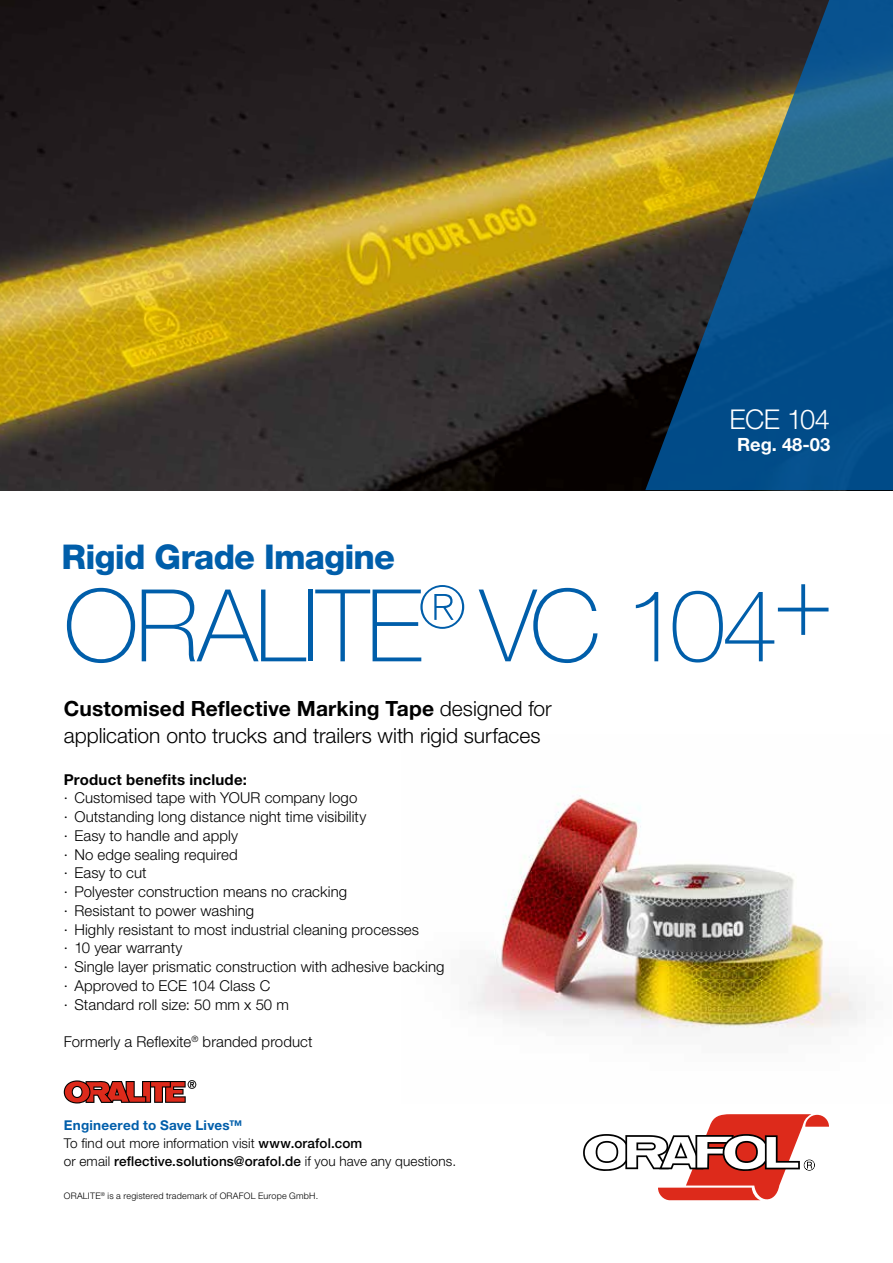
<style>
.page{position:relative;width:893px;height:1263px;background:#fff}
.page>*{position:absolute;margin:0;border:0;box-sizing:border-box;transform-origin:0 0}
.t1{font:100 100.5px "Helvetica Neue LT Std";letter-spacing:-.025em;color:#005eaa}
.t2{font:800 34.2px "Helvetica Neue LT Std";letter-spacing:-.025em;color:#005eaa}
.t3{font:300 27.3px "Helvetica Neue LT Std";letter-spacing:-.02em;color:#fff}
.t4{font:300 21px/27px "Helvetica Neue LT Std";letter-spacing:-.005em;color:#000}
.t5{font:700 18.3px "Helvetica Neue LT Std";color:#fff}
.t6{font:300 15px/18.8px "Helvetica Neue LT Std";letter-spacing:.005em;color:#000}
.t7{font:700 15px "Helvetica Neue LT Std";letter-spacing:.015em;color:#000}
.t8{font:300 13.5px/18px "Helvetica Neue LT Std";letter-spacing:.01em;color:#000}
.t9{font:300 9px "Helvetica Neue LT Std";letter-spacing:.025em;color:#000}
.s1{font-weight:700}
.s2{font-weight:700;color:#005eaa}
.s3{font-weight:500}
</style>
<div class="page">
<img style="left:468px;top:798px;width:398px;height:233px">
<img style="left:0;top:0;width:645px;height:490px">
<svg style="left:583px;top:1114px;width:246px;height:87px"></svg>
<svg style="left:645px;top:0;width:248px;height:490px;background:#285064"></svg>
<svg style="left:64px;top:1080px;width:132px;height:23px"></svg>
<h2 class="t2" style="left:62px;top:536px;width:335px">Rigid Grade Imagine</h2>
<h3 class="t3" style="left:730px;top:402px;width:102px">ECE 104</h3>
<p class="t5" style="left:737px;top:433px;width:95px">Reg. 48-03</p>
<h1 class="t1" style="left:64px;top:568px;width:771px">ORALITE<sup>®</sup> VC 104+</h1>
<h3 class="t4" style="left:64px;top:694px;width:490px"><span class="s1">Customised Reflective Marking Tape</span> designed for application onto trucks and trailers with rigid surfaces</h3>
<p class="t7" style="left:64px;top:770px;width:185px">Product benefits include:</p>
<p class="t6" style="left:64px;top:788px;width:382px">· Customised tape with YOUR company logo<br>· Outstanding long distance night time visibility<br>· Easy to handle and apply<br>· No edge sealing required<br>· Easy to cut<br>· Polyester construction means no cracking<br>· Resistant to power washing<br>· Highly resistant to most industrial cleaning processes<br>· 10 year warranty<br>· Single layer prismatic construction with adhesive backing · Approved to ECE 104 Class C<br>· Standard roll size: 50 mm x 50 m</p>
<p class="t6" style="left:64px;top:1032px;width:250px">Formerly a Reflexite<sup>®</sup> branded product</p>
<p class="t8" style="left:64px;top:1116px;width:394px"><span class="s2">Engineered to Save Lives™<br></span>To find out more information visit <span class="s3">www.orafol.com<br></span>or email <span class="s3">reflective.solutions@orafol.de</span> if you have any questions.</p>
<p class="t9" style="left:64px;top:1191px;width:256px">ORALITE<sup>®</sup> is a registered trademark of ORAFOL Europe GmbH.</p>
</div>
